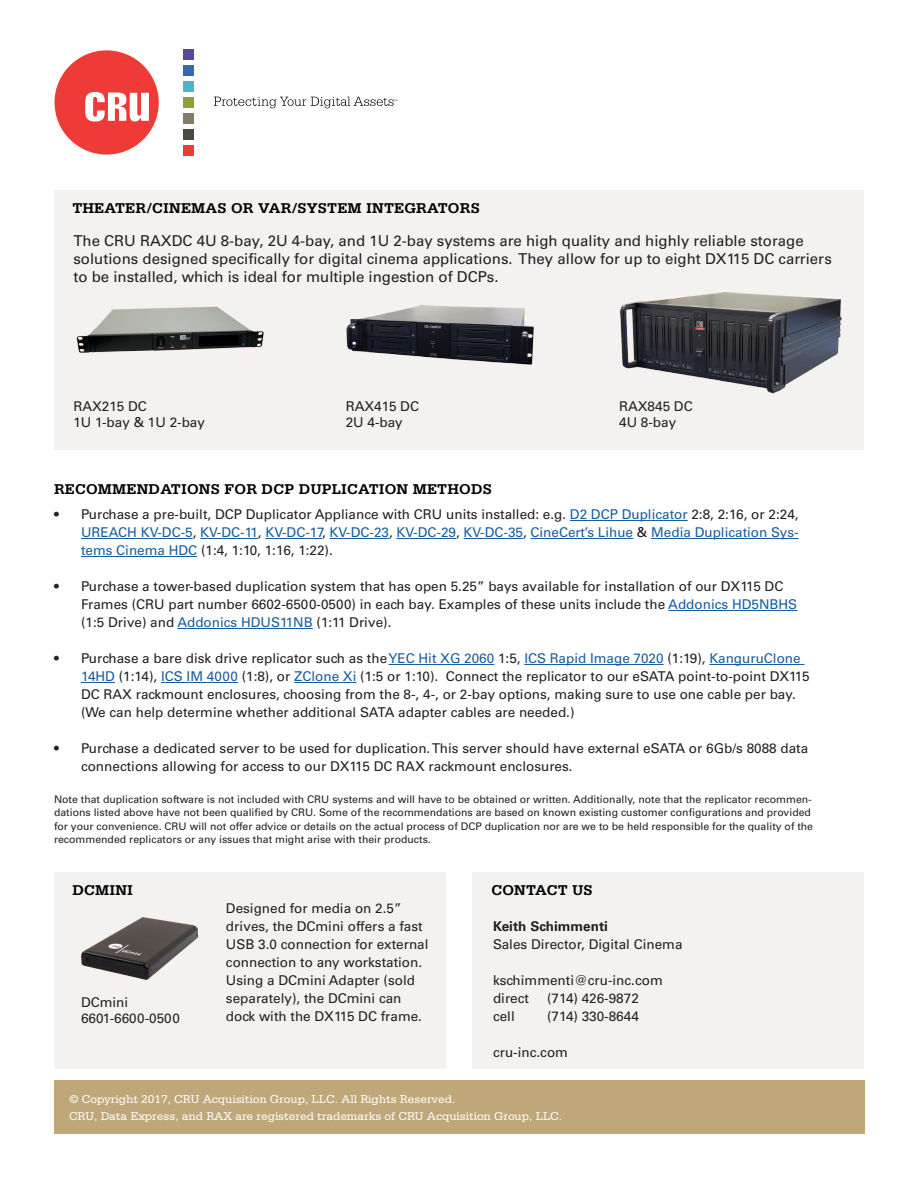
<style>
.page{position:relative;width:918px;height:1188px;background:#fff}
.page>*{position:absolute;margin:0;border:0;box-sizing:border-box;transform-origin:0 0}
.t1{font:15px/18px "Univers LT Std";color:#231f20}
.Back_text{font:700 15px "Serifa Std";letter-spacing:.01em;color:#000}
.t2{font:13.5px/18px "Univers LT Std";color:#231f20}
.t3{font:13.5px/18px "Univers LT Std";color:#175d9e;text-align:justify}
.t4{font:700 13.5px "Univers LT Std";color:#231f20}
.Back_text-2{font:12px "Serifa Std";letter-spacing:-.005em;color:#fff}
.t5{font:10.5px/13.5px "Univers LT Std";color:#231f20}
.s1{color:#231f20}
.s2{color:#175d9e}
</style>
<div class="page">
<div style="left:54px;top:1080px;width:810px;height:54px;background:#bfa77a"></div>
<svg style="left:55px;top:50px;width:104px;height:105px"></svg>
<div style="left:183px;top:50px;width:10px;height:10px;background:#58459c"></div>
<div style="left:183px;top:66px;width:10px;height:10px;background:#3669b0"></div>
<div style="left:183px;top:82px;width:10px;height:10px;background:#4eb3c7"></div>
<div style="left:183px;top:97px;width:10px;height:10px;background:#929e37"></div>
<div style="left:183px;top:113px;width:10px;height:10px;background:#857b69"></div>
<div style="left:183px;top:145px;width:10px;height:10px;background:#ee3b37"></div>
<svg style="left:214px;top:97px;width:183px;height:11px"></svg>
<div style="left:183px;top:129px;width:10px;height:10px;background:#4c4945"></div>
<div style="left:473px;top:873px;width:391px;height:196px;background:#f3f2f1"></div>
<hr style="left:570px;top:520px;width:118px;height:1px;background:#175d9e">
<hr style="left:81px;top:538px;width:112px;height:1px;background:#175d9e">
<hr style="left:200px;top:538px;width:58px;height:1px;background:#175d9e">
<hr style="left:265px;top:538px;width:57px;height:1px;background:#175d9e">
<hr style="left:330px;top:538px;width:59px;height:1px;background:#175d9e">
<hr style="left:397px;top:538px;width:59px;height:1px;background:#175d9e">
<hr style="left:464px;top:538px;width:59px;height:1px;background:#175d9e">
<hr style="left:531px;top:538px;width:102px;height:1px;background:#175d9e">
<hr style="left:651px;top:538px;width:148px;height:1px;background:#175d9e">
<hr style="left:81px;top:556px;width:116px;height:1px;background:#175d9e">
<hr style="left:668px;top:610px;width:129px;height:1px;background:#175d9e">
<hr style="left:177px;top:628px;width:136px;height:1px;background:#175d9e">
<hr style="left:389px;top:664px;width:105px;height:1px;background:#175d9e">
<hr style="left:524px;top:664px;width:140px;height:1px;background:#175d9e">
<hr style="left:709px;top:664px;width:96px;height:1px;background:#175d9e">
<hr style="left:81px;top:682px;width:34px;height:1px;background:#175d9e">
<hr style="left:161px;top:682px;width:77px;height:1px;background:#175d9e">
<hr style="left:294px;top:682px;width:62px;height:1px;background:#175d9e">
<div style="left:54px;top:191px;width:810px;height:259px;background:#f3f2f1"></div>
<img style="left:76px;top:306px;width:188px;height:47px">
<img style="left:346px;top:305px;width:188px;height:60px">
<img style="left:619px;top:292px;width:223px;height:102px">
<div style="left:54px;top:873px;width:392px;height:196px;background:#f3f2f1"></div>
<img style="left:81px;top:918px;width:116px;height:62px">
<p class="Back_text" style="left:72px;top:200px;width:409px">THEATER/CINEMAS OR VAR/SYSTEM INTEGRATORS</p>
<p class="t1" style="left:73px;top:232px;width:760px">The CRU RAXDC 4U 8-bay, 2U 4-bay, and 1U 2-bay systems are high quality and highly reliable storage solutions designed specifically for digital cinema applications. They allow for up to eight DX115 DC carriers to be installed, which is ideal for multiple ingestion of DCPs.</p>
<p class="t2" style="left:73px;top:397px;width:75px">RAX215 DC</p>
<p class="t2" style="left:73px;top:414px;width:133px">1U 1-bay &amp; 1U 2-bay</p>
<p class="t2" style="left:346px;top:397px;width:75px">RAX415 DC</p>
<p class="t2" style="left:346px;top:414px;width:59px">2U 4-bay</p>
<p class="Back_text" style="left:54px;top:480px;width:440px">RECOMMENDATIONS FOR DCP DUPLICATION METHODS</p>
<p class="t2" style="left:619px;top:397px;width:75px">RAX845 DC</p>
<p class="t2" style="left:619px;top:414px;width:59px">4U 8-bay</p>
<p class="t3" style="left:81px;top:505px;width:719px;text-indent:-27px"><span class="s1">• Purchase a pre-built, DCP Duplicator Appliance with CRU units installed: e.g.</span> D2 DCP Duplicator <span class="s1">2:8, 2:16, or 2:24, </span>UREACH KV-DC-5<span class="s1">,</span> KV-DC-11<span class="s1">,</span> KV-DC-17<span class="s1">,</span> KV-DC-23<span class="s1">,</span> KV-DC-29<span class="s1">,</span> KV-DC-35<span class="s1">,</span> CineCert’s Lihue <span class="s1">&amp;</span> Media Duplication Sys&shy;tems Cinema HDC <span class="s1">(1:4, 1:10, 1:16, 1:22).</span></p>
<p class="t2" style="left:81px;top:577px;width:718px;text-indent:-27px">• Purchase a tower-based duplication system that has open 5.25” bays available for installation of our DX115 DC<br>Frames (CRU part number 6602-6500-0500) in each bay. Examples of these units include the <span class="s2">Addonics HD5NBHS </span>(1:5 Drive) and <span class="s2">Addonics HDUS11NB</span> (1:11 Drive).</p>
<p class="t2" style="left:81px;top:649px;width:730px;text-indent:-27px">• Purchase a bare disk drive replicator such as the <span class="s2">YEC Hit XG 2060</span> 1:5, <span class="s2">ICS Rapid Image 7020</span> (1:19), <span class="s2">KanguruClone 14HD</span> (1:14), <span class="s2">ICS IM 4000</span> (1:8), or <span class="s2">ZClone Xi</span> (1:5 or 1:10). Connect the replicator to our eSATA point-to-point DX115<br>DC RAX rackmount enclosures, choosing from the 8-, 4-, or 2-bay options, making sure to use one cable per bay. (We can help determine whether additional SATA adapter cables are needed.)</p>
<p class="t2" style="left:81px;top:739px;width:729px;text-indent:-27px">• Purchase a dedicated server to be used for duplication. This server should have external eSATA or 6Gb/s 8088 data connections allowing for access to our DX115 DC RAX rackmount enclosures.</p>
<p class="t5" style="left:54px;top:792px;width:761px">Note that duplication software is not included with CRU systems and will have to be obtained or written. Additionally, note that the replicator recommen&shy;dations listed above have not been qualified by CRU. Some of the recommendations are based on known existing customer configurations and provided for your convenience. CRU will not offer advice or details on the actual process of DCP duplication nor are we to be held responsible for the quality of the recommended replicators or any issues that might arise with their products.</p>
<p class="Back_text" style="left:72px;top:882px;width:62px">DCMINI</p>
<p class="t2" style="left:81px;top:993px;width:49px">DCmini</p>
<p class="t2" style="left:81px;top:1009px;width:100px">6601-6600-0500</p>
<p class="t2" style="left:226px;top:900px;width:204px">Designed for media on 2.5” drives, the DCmini offers a fast<br>USB 3.0 connection for external connection to any workstation.<br>Using a DCmini Adapter (sold separately), the DCmini can dock with the DX115 DC frame.</p>
<p class="Back_text" style="left:492px;top:882px;width:103px">CONTACT US</p>
<p class="t4" style="left:493px;top:919px;width:117px">Keith Schimmenti</p>
<p class="t2" style="left:493px;top:936px;width:191px">Sales Director, Digital Cinema</p>
<p class="t2" style="left:493px;top:972px;width:171px">kschimmenti@cru-inc.com</p>
<p class="t2" style="left:493px;top:990px;width:38px">direct</p>
<p class="t2" style="left:547px;top:990px;width:93px">(714) 426-9872</p>
<p class="t2" style="left:493px;top:1008px;width:23px">cell</p>
<p class="t2" style="left:547px;top:1008px;width:93px">(714) 330-8644</p>
<p class="t2" style="left:493px;top:1044px;width:76px">cru-inc.com</p>
<p class="Back_text-2" style="left:69px;top:1092px;width:388px">© Copyright 2017, CRU Acquisition Group, LLC. All Rights Reserved.</p>
<p class="Back_text-2" style="left:69px;top:1109px;width:495px">CRU, Data Express, and RAX are registered trademarks of CRU Acquisition Group, LLC.</p>
</div>
